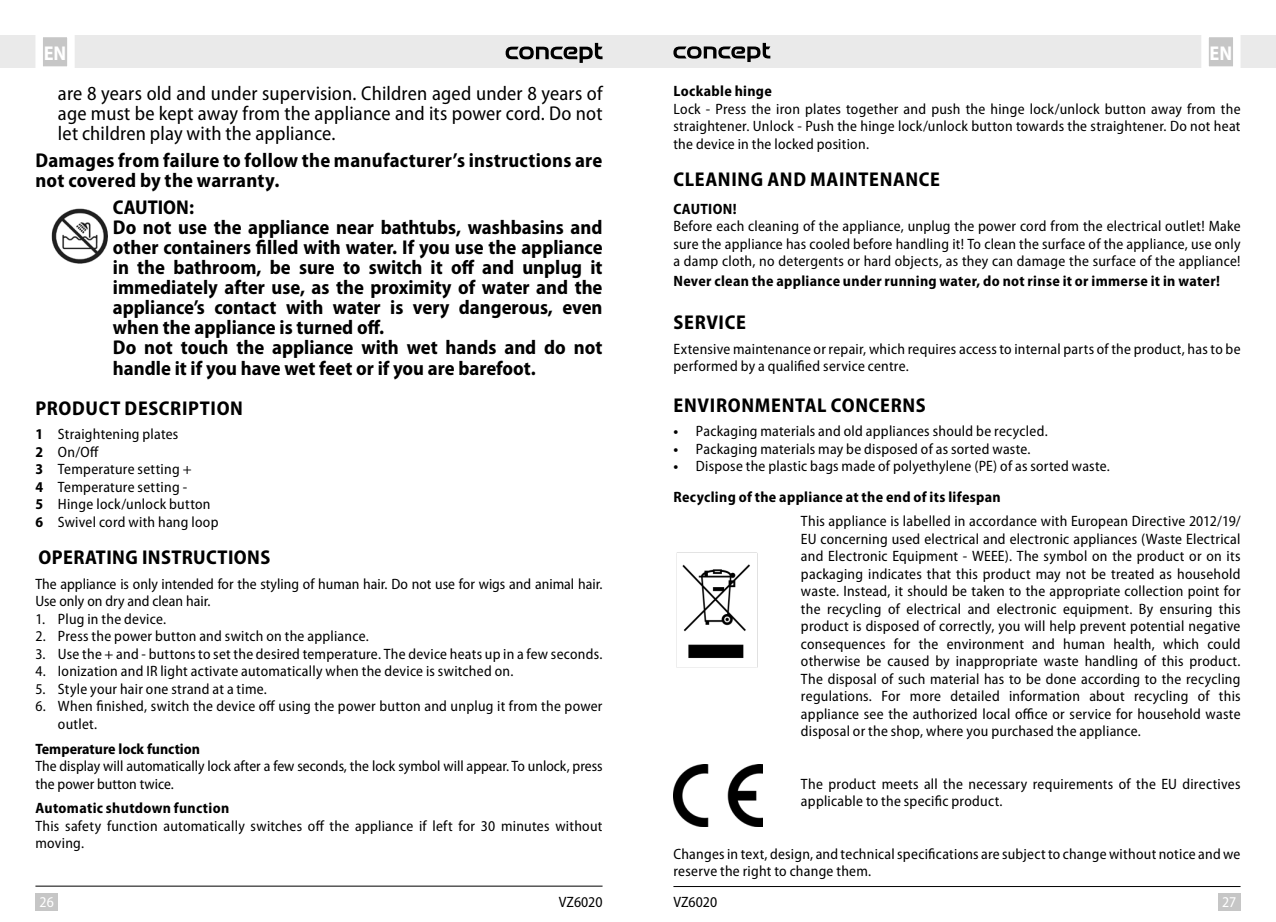
<style>
.page{position:relative;width:1276px;height:922px;background:#fff}
.page>*{position:absolute;margin:0;border:0;box-sizing:border-box;transform-origin:0 0}
.Nadpis_moje_CZ{font:700 semi-condensed 20px/20px "Myriad Pro";color:#000;text-align:justify}
.t1{font:semi-condensed 20px/20px "Myriad Pro";letter-spacing:.01em;color:#000;text-align:justify}
.Odrážky-moje_norm{font:700 semi-condensed 20px/20px "Myriad Pro";letter-spacing:.015em;color:#000}
.Nadpis_odsazení_1_mm{font:700 semi-condensed 20px "Myriad Pro";letter-spacing:.035em;color:#000}
.Odrážky_bold_čísla_p{font:700 semi-condensed 20px "Myriad Pro";letter-spacing:.02em;color:#000}
.t2{font:700 semi-condensed 20px "Myriad Pro";color:#fff}
.Text{font:semi-condensed 15px/17.5px "Myriad Pro";letter-spacing:.015em;color:#000}
.Odrážky-moje_norm-2{font:semi-condensed 15px/17.5px "Myriad Pro";letter-spacing:.015em;color:#000;text-align:justify}
.Odrážky-moje_norm-3{font:700 semi-condensed 15px "Myriad Pro";letter-spacing:.02em;color:#000}
.text{font:semi-condensed 15px/17.5px "Myriad Pro";color:#000}
.Nadpis_moje_CZ-2{font:semi-condensed 15px/17.5px "Myriad Pro";color:#000}
.Text-2{font:700 semi-condensed 15px "Myriad Pro";letter-spacing:.025em;color:#000}
.text-2{font:700 semi-condensed 15px "Myriad Pro";color:#000}
.t3{font:semi-condensed 15px "Myriad Pro";color:#fff}
.s1{font-weight:700}
</style>
<div class="page">
<div style="left:638px;top:35px;width:638px;height:33px;background:#eaeaea"></div>
<div style="left:0;top:35px;width:638px;height:33px;background:#eaeaea"></div>
<div style="left:35px;top:892px;width:23px;height:18px;background:#c6c6c6"></div>
<div style="left:1217px;top:892px;width:23px;height:18px;background:#c6c6c6"></div>
<svg style="left:1201px;top:35px;width:40px;height:33px"></svg>
<svg style="left:35px;top:35px;width:40px;height:33px"></svg>
<hr style="left:673px;top:885px;width:567px;height:1px;background:#000">
<hr style="left:35px;top:885px;width:567px;height:1px;background:#000">
<svg style="left:673px;top:43px;width:97px;height:19px"></svg>
<svg style="left:505px;top:43px;width:97px;height:20px"></svg>
<img style="left:51px;top:208px;width:56px;height:56px">
<img style="left:676px;top:552px;width:82px;height:115px">
<img style="left:673px;top:764px;width:89px;height:62px">
<h1 class="t2" style="left:44px;top:42px;width:24px">EN</h1>
<h1 class="t2" style="left:1209px;top:42px;width:24px">EN</h1>
<p class="t1" style="left:58px;top:84px;width:546px">are 8 years old and under supervision. Children aged under 8 years of age must be kept away from the appliance and its power cord. Do not let children play with the appliance.</p>
<p class="Odrážky-moje_norm" style="left:35px;top:151px;width:568px">Damages from failure to follow the manufacturer’s instructions are not covered by the warranty.</p>
<p class="Nadpis_moje_CZ" style="left:113px;top:198px;width:83px">CAUTION:</p>
<p class="Nadpis_moje_CZ" style="left:113px;top:218px;width:491px">Do not use the appliance near bathtubs, washbasins and other containers filled with water. If you use the appliance in the bathroom, be sure to switch it off and unplug it immediately after use, as the proximity of water and the appliance’s contact with water is very dangerous, even when the appliance is turned off.</p>
<p class="Nadpis_moje_CZ" style="left:113px;top:338px;width:491px">Do not touch the appliance with wet hands and do not handle it if you have wet feet or if you are barefoot.</p>
<p class="Nadpis_odsazení_1_mm" style="left:36px;top:396px;width:209px">PRODUCT DESCRIPTION</p>
<p class="Text" style="left:35px;top:425px;width:144px"><span class="s1">1</span> Straightening plates</p>
<p class="Text" style="left:35px;top:443px;width:65px"><span class="s1">2</span> On/Off</p>
<p class="Text" style="left:35px;top:460px;width:158px"><span class="s1">3</span> Temperature setting +</p>
<p class="Text" style="left:35px;top:478px;width:153px"><span class="s1">4</span> Temperature setting -</p>
<p class="Text" style="left:35px;top:495px;width:177px"><span class="s1">5</span> Hinge lock/unlock button</p>
<p class="Text" style="left:35px;top:513px;width:184px"><span class="s1">6</span> Swivel cord with hang loop</p>
<p class="Odrážky_bold_čísla_p" style="left:39px;top:546px;width:233px">OPERATING INSTRUCTIONS</p>
<p class="Nadpis_moje_CZ-2" style="left:35px;top:575px;width:568px">The appliance is only intended for the styling of human hair. Do not use for wigs and animal hair.<br>Use only on dry and clean hair.</p>
<p class="Text" style="left:35px;top:610px;width:132px">1. Plug in the device.</p>
<p class="Text" style="left:35px;top:627px;width:335px">2. Press the power button and switch on the appliance.</p>
<p class="Text" style="left:35px;top:645px;width:569px">3. Use the + and - buttons to set the desired temperature. The device heats up in a few seconds.</p>
<p class="Text" style="left:35px;top:662px;width:479px">4. Ionization and IR light activate automatically when the device is switched on.</p>
<p class="Text" style="left:35px;top:680px;width:233px">5. Style your hair one strand at a time.</p>
<p class="Text" style="left:58px;top:697px;width:546px;text-indent:-23px">6. When fi nished, switch the device off using the power button and unplug it from the power outlet.</p>
<p class="text-2" style="left:35px;top:740px;width:166px">Temperature lock function</p>
<p class="text" style="left:35px;top:757px;width:569px">The display will automatically lock after a few seconds, the lock symbol will appear. To unlock, press the power button twice.</p>
<p class="Odrážky-moje_norm-3" style="left:35px;top:799px;width:195px">Automatic shutdown function</p>
<p class="Odrážky-moje_norm-2" style="left:35px;top:817px;width:568px">This safety function automatically switches off the appliance if left for 30 minutes without moving.</p>
<p class="Odrážky-moje_norm-3" style="left:673px;top:83px;width:100px">Lockable hinge</p>
<p class="Odrážky-moje_norm-2" style="left:673px;top:100px;width:568px">Lock - Press the iron plates together and push the hinge lock/unlock button away from the straightener. Unlock - Push the hinge lock/unlock button towards the straightener. Do not heat the device in the locked position.</p>
<p class="Odrážky-moje_norm" style="left:673px;top:170px;width:268px">CLEANING AND MAINTENANCE</p>
<p class="Odrážky-moje_norm-3" style="left:673px;top:200px;width:65px">CAUTION!</p>
<p class="Odrážky-moje_norm-2" style="left:673px;top:217px;width:569px">Before each cleaning of the appliance, unplug the power cord from the electrical outlet! Make sure the appliance has cooled before handling it! To clean the surface of the appliance, use only a damp cloth, no detergents or hard objects, as they can damage the surface of the appliance!</p>
<p class="Odrážky-moje_norm-3" style="left:673px;top:272px;width:548px">Never clean the appliance under running water, do not rinse it or immerse it in water!</p>
<p class="Nadpis_odsazení_1_mm" style="left:673px;top:311px;width:74px">SERVICE</p>
<p class="Text" style="left:673px;top:340px;width:568px">Extensive maintenance or repair, which requires access to internal parts of the product, has to be performed by a qualified service centre.</p>
<p class="Nadpis_odsazení_1_mm" style="left:673px;top:394px;width:254px">ENVIRONMENTAL CONCERNS</p>
<p class="Text" style="left:673px;top:423px;width:376px"><span class="s1">•</span> Packaging materials and old appliances should be recycled.</p>
<p class="Text" style="left:673px;top:440px;width:359px"><span class="s1">•</span> Packaging materials may be disposed of as sorted waste.</p>
<p class="Text" style="left:673px;top:458px;width:438px"><span class="s1">•</span> Dispose the plastic bags made of polyethylene (PE) of as sorted waste.</p>
<p class="Text-2" style="left:673px;top:488px;width:329px">Recycling of the appliance at the end of its lifespan</p>
<p class="Text" style="left:801px;top:512px;width:441px;text-align:justify">This appliance is labelled in accordance with European Directive 2012/19/ EU concerning used electrical and electronic appliances (Waste Electrical and Electronic Equipment - WEEE). The symbol on the product or on its packaging indicates that this product may not be treated as household waste. Instead, it should be taken to the appropriate collection point for the recycling of electrical and electronic equipment. By ensuring this product is disposed of correctly, you will help prevent potential negative consequences for the environment and human health, which could otherwise be caused by inappropriate waste handling of this product.<br>The disposal of such material has to be done according to the recycling regulations. For more detailed information about recycling of this appliance see the authorized local office or service for household waste disposal or the shop, where you purchased the appliance.</p>
<p class="Text" style="left:801px;top:775px;width:441px">The product meets all the necessary requirements of the EU directives applicable to the specific product.</p>
<p class="Text" style="left:673px;top:845px;width:568px">Changes in text, design, and technical specifications are subject to change without notice and we reserve the right to change them.</p>
<p class="t3" style="left:40px;top:893px;width:16px">26</p>
<p class="Text" style="left:559px;top:893px;width:45px">VZ6020</p>
<p class="Text" style="left:673px;top:893px;width:45px">VZ6020</p>
<p class="t3" style="left:1222px;top:893px;width:16px">27</p>
</div>
